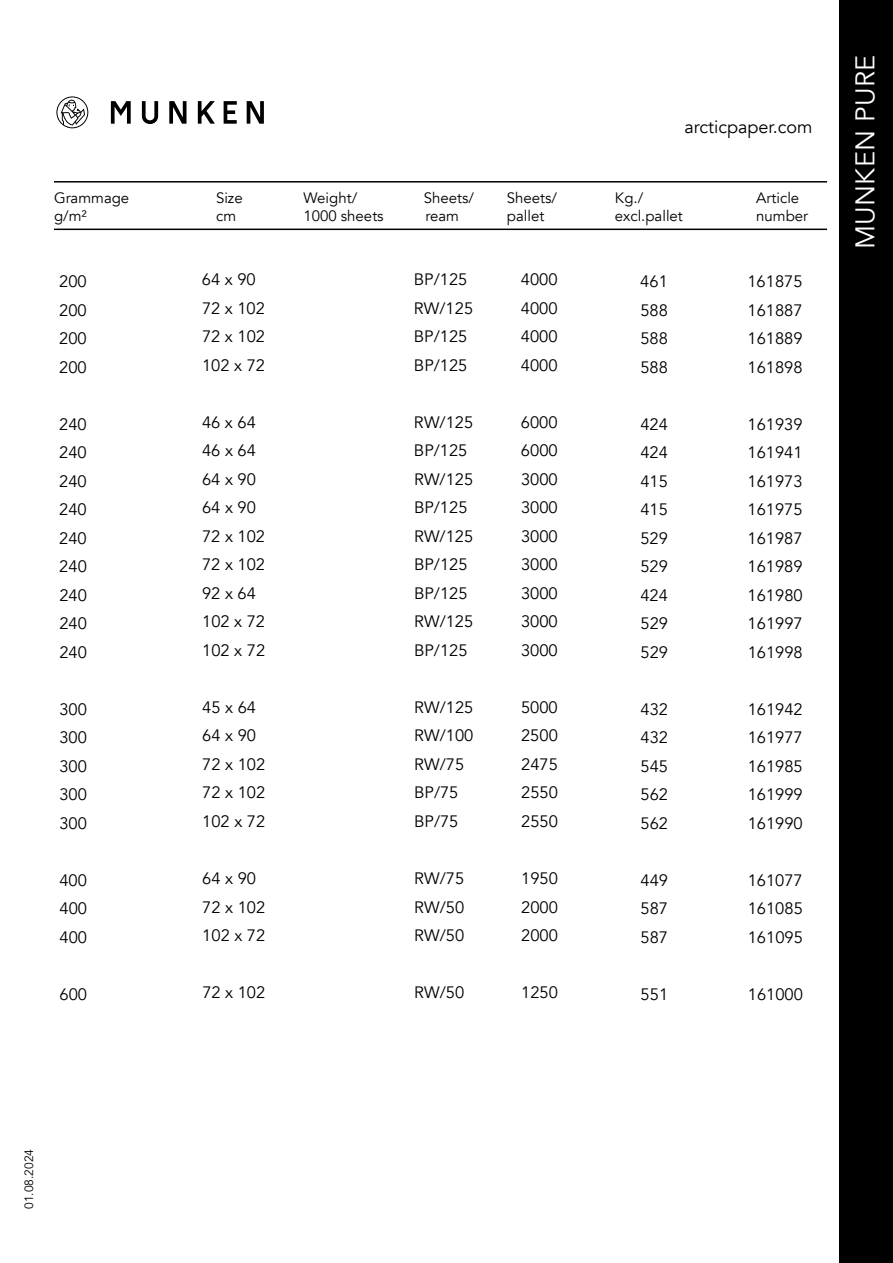
<style>
.page{position:relative;width:893px;height:1263px;background:#fff}
.page>*{position:absolute;margin:0;border:0;box-sizing:border-box;transform-origin:0 0}
.t1{font:27px "Avenir";letter-spacing:.01em;color:#fff}
.t2{font:18px "Avenir";color:#000}
.t3{font:16.5px "Avenir";color:#000}
.t4{font:15px "Avenir";color:#000}
.t5{font:12px "Avenir";color:#000}
</style>
<div class="page">
<div style="left:839px;top:0;width:54px;height:1263px;background:#000"></div>
<hr style="left:0;top:0;width:1px;height:1263px;background:#000">
<hr style="left:54px;top:181px;width:773px;height:2px;background:#000">
<hr style="left:54px;top:229px;width:773px;height:1px;background:#000">
<svg style="left:142px;top:101px;width:122px;height:23px"></svg>
<svg style="left:111px;top:101px;width:20px;height:23px"></svg>
<svg style="left:56px;top:96px;width:32px;height:32px"></svg>
<p class="t2" style="left:685px;top:116px;width:129px">arcticpaper.com</p>
<p class="t4" style="left:54px;top:189px;width:77px">Grammage</p>
<p class="t4" style="left:216px;top:189px;width:28px">Size</p>
<p class="t4" style="left:303px;top:189px;width:55px">Weight/</p>
<p class="t4" style="left:424px;top:189px;width:52px">Sheets/</p>
<p class="t4" style="left:507px;top:189px;width:52px">Sheets/</p>
<p class="t4" style="left:615px;top:189px;width:30px">Kg./</p>
<p class="t4" style="left:756px;top:189px;width:45px">Article</p>
<p class="t4" style="left:54px;top:207px;width:34px">g/m²</p>
<p class="t4" style="left:216px;top:207px;width:22px">cm</p>
<p class="t4" style="left:303px;top:207px;width:82px">1000 sheets</p>
<p class="t4" style="left:425px;top:207px;width:35px">ream</p>
<p class="t4" style="left:507px;top:207px;width:39px">pallet</p>
<p class="t4" style="left:615px;top:207px;width:70px">excl.pallet</p>
<p class="t4" style="left:756px;top:207px;width:53px">number</p>
<p class="t3" style="left:59px;top:272px;width:29px">200</p>
<p class="t3" style="left:202px;top:270px;width:55px">64 x 90</p>
<p class="t3" style="left:414px;top:270px;width:55px">BP/125</p>
<p class="t3" style="left:521px;top:270px;width:38px">4000</p>
<p class="t3" style="left:640px;top:272px;width:29px">461</p>
<p class="t3" style="left:747px;top:272px;width:57px">161875</p>
<p class="t3" style="left:59px;top:300px;width:29px">200</p>
<p class="t3" style="left:202px;top:298px;width:64px">72 x 102</p>
<p class="t3" style="left:414px;top:298px;width:61px">RW/125</p>
<p class="t3" style="left:521px;top:298px;width:38px">4000</p>
<p class="t3" style="left:640px;top:300px;width:29px">588</p>
<p class="t3" style="left:747px;top:300px;width:57px">161887</p>
<p class="t3" style="left:59px;top:329px;width:29px">200</p>
<p class="t3" style="left:202px;top:327px;width:64px">72 x 102</p>
<p class="t3" style="left:414px;top:327px;width:55px">BP/125</p>
<p class="t3" style="left:521px;top:327px;width:38px">4000</p>
<p class="t3" style="left:640px;top:329px;width:29px">588</p>
<p class="t3" style="left:747px;top:329px;width:57px">161889</p>
<p class="t3" style="left:59px;top:357px;width:29px">200</p>
<p class="t3" style="left:202px;top:355px;width:64px">102 x 72</p>
<p class="t3" style="left:414px;top:355px;width:55px">BP/125</p>
<p class="t3" style="left:521px;top:355px;width:38px">4000</p>
<p class="t3" style="left:640px;top:357px;width:29px">588</p>
<p class="t3" style="left:747px;top:357px;width:57px">161898</p>
<p class="t3" style="left:59px;top:414px;width:29px">240</p>
<p class="t3" style="left:202px;top:412px;width:55px">46 x 64</p>
<p class="t3" style="left:414px;top:412px;width:61px">RW/125</p>
<p class="t3" style="left:521px;top:412px;width:38px">6000</p>
<p class="t3" style="left:640px;top:414px;width:29px">424</p>
<p class="t3" style="left:747px;top:414px;width:57px">161939</p>
<p class="t3" style="left:59px;top:443px;width:29px">240</p>
<p class="t3" style="left:202px;top:441px;width:55px">46 x 64</p>
<p class="t3" style="left:414px;top:441px;width:55px">BP/125</p>
<p class="t3" style="left:521px;top:441px;width:38px">6000</p>
<p class="t3" style="left:640px;top:443px;width:29px">424</p>
<p class="t3" style="left:747px;top:443px;width:57px">161941</p>
<p class="t3" style="left:59px;top:471px;width:29px">240</p>
<p class="t3" style="left:202px;top:469px;width:55px">64 x 90</p>
<p class="t3" style="left:414px;top:469px;width:61px">RW/125</p>
<p class="t3" style="left:521px;top:469px;width:38px">3000</p>
<p class="t3" style="left:640px;top:471px;width:29px">415</p>
<p class="t3" style="left:748px;top:471px;width:57px">161973</p>
<p class="t3" style="left:59px;top:500px;width:29px">240</p>
<p class="t3" style="left:202px;top:498px;width:55px">64 x 90</p>
<p class="t3" style="left:414px;top:498px;width:55px">BP/125</p>
<p class="t3" style="left:521px;top:498px;width:38px">3000</p>
<p class="t3" style="left:640px;top:500px;width:29px">415</p>
<p class="t3" style="left:748px;top:500px;width:57px">161975</p>
<p class="t3" style="left:59px;top:528px;width:29px">240</p>
<p class="t3" style="left:202px;top:526px;width:64px">72 x 102</p>
<p class="t3" style="left:414px;top:526px;width:61px">RW/125</p>
<p class="t3" style="left:521px;top:526px;width:38px">3000</p>
<p class="t3" style="left:640px;top:528px;width:29px">529</p>
<p class="t3" style="left:748px;top:528px;width:57px">161987</p>
<p class="t3" style="left:59px;top:557px;width:29px">240</p>
<p class="t3" style="left:202px;top:555px;width:64px">72 x 102</p>
<p class="t3" style="left:414px;top:555px;width:55px">BP/125</p>
<p class="t3" style="left:521px;top:555px;width:38px">3000</p>
<p class="t3" style="left:640px;top:557px;width:29px">529</p>
<p class="t3" style="left:748px;top:557px;width:57px">161989</p>
<p class="t3" style="left:59px;top:585px;width:29px">240</p>
<p class="t3" style="left:202px;top:583px;width:55px">92 x 64</p>
<p class="t3" style="left:414px;top:583px;width:55px">BP/125</p>
<p class="t3" style="left:521px;top:583px;width:38px">3000</p>
<p class="t3" style="left:640px;top:585px;width:29px">424</p>
<p class="t3" style="left:748px;top:585px;width:57px">161980</p>
<p class="t3" style="left:59px;top:614px;width:29px">240</p>
<p class="t3" style="left:202px;top:612px;width:64px">102 x 72</p>
<p class="t3" style="left:414px;top:612px;width:61px">RW/125</p>
<p class="t3" style="left:521px;top:612px;width:38px">3000</p>
<p class="t3" style="left:640px;top:614px;width:29px">529</p>
<p class="t3" style="left:748px;top:614px;width:57px">161997</p>
<p class="t3" style="left:59px;top:642px;width:29px">240</p>
<p class="t3" style="left:202px;top:640px;width:64px">102 x 72</p>
<p class="t3" style="left:414px;top:640px;width:55px">BP/125</p>
<p class="t3" style="left:521px;top:640px;width:38px">3000</p>
<p class="t3" style="left:640px;top:642px;width:29px">529</p>
<p class="t3" style="left:748px;top:642px;width:57px">161998</p>
<p class="t3" style="left:59px;top:699px;width:29px">300</p>
<p class="t3" style="left:202px;top:697px;width:55px">45 x 64</p>
<p class="t3" style="left:414px;top:697px;width:61px">RW/125</p>
<p class="t3" style="left:521px;top:697px;width:38px">5000</p>
<p class="t3" style="left:640px;top:699px;width:29px">432</p>
<p class="t3" style="left:748px;top:699px;width:57px">161942</p>
<p class="t3" style="left:59px;top:728px;width:29px">300</p>
<p class="t3" style="left:202px;top:726px;width:55px">64 x 90</p>
<p class="t3" style="left:414px;top:726px;width:61px">RW/100</p>
<p class="t3" style="left:521px;top:726px;width:38px">2500</p>
<p class="t3" style="left:640px;top:728px;width:29px">432</p>
<p class="t3" style="left:748px;top:728px;width:57px">161977</p>
<p class="t3" style="left:59px;top:756px;width:29px">300</p>
<p class="t3" style="left:202px;top:754px;width:64px">72 x 102</p>
<p class="t3" style="left:414px;top:754px;width:52px">RW/75</p>
<p class="t3" style="left:521px;top:754px;width:38px">2475</p>
<p class="t3" style="left:641px;top:756px;width:29px">545</p>
<p class="t3" style="left:748px;top:756px;width:57px">161985</p>
<p class="t3" style="left:59px;top:785px;width:29px">300</p>
<p class="t3" style="left:202px;top:783px;width:64px">72 x 102</p>
<p class="t3" style="left:414px;top:783px;width:46px">BP/75</p>
<p class="t3" style="left:521px;top:783px;width:38px">2550</p>
<p class="t3" style="left:641px;top:785px;width:29px">562</p>
<p class="t3" style="left:748px;top:785px;width:57px">161999</p>
<p class="t3" style="left:59px;top:813px;width:29px">300</p>
<p class="t3" style="left:202px;top:811px;width:64px">102 x 72</p>
<p class="t3" style="left:414px;top:811px;width:46px">BP/75</p>
<p class="t3" style="left:521px;top:811px;width:38px">2550</p>
<p class="t3" style="left:641px;top:813px;width:29px">562</p>
<p class="t3" style="left:748px;top:813px;width:57px">161990</p>
<p class="t3" style="left:59px;top:870px;width:29px">400</p>
<p class="t3" style="left:202px;top:868px;width:55px">64 x 90</p>
<p class="t3" style="left:414px;top:868px;width:52px">RW/75</p>
<p class="t3" style="left:521px;top:868px;width:38px">1950</p>
<p class="t3" style="left:641px;top:870px;width:29px">449</p>
<p class="t3" style="left:748px;top:870px;width:57px">161077</p>
<p class="t3" style="left:59px;top:899px;width:29px">400</p>
<p class="t3" style="left:202px;top:897px;width:64px">72 x 102</p>
<p class="t3" style="left:414px;top:897px;width:52px">RW/50</p>
<p class="t3" style="left:521px;top:897px;width:38px">2000</p>
<p class="t3" style="left:641px;top:899px;width:29px">587</p>
<p class="t3" style="left:748px;top:899px;width:57px">161085</p>
<p class="t3" style="left:60px;top:927px;width:29px">400</p>
<p class="t3" style="left:202px;top:925px;width:64px">102 x 72</p>
<p class="t3" style="left:414px;top:925px;width:52px">RW/50</p>
<p class="t3" style="left:521px;top:925px;width:38px">2000</p>
<p class="t3" style="left:641px;top:927px;width:29px">587</p>
<p class="t3" style="left:748px;top:927px;width:57px">161095</p>
<p class="t3" style="left:60px;top:984px;width:29px">600</p>
<p class="t3" style="left:202px;top:982px;width:64px">72 x 102</p>
<p class="t3" style="left:414px;top:982px;width:52px">RW/50</p>
<p class="t3" style="left:521px;top:982px;width:38px">1250</p>
<p class="t3" style="left:641px;top:984px;width:29px">551</p>
<p class="t3" style="left:748px;top:984px;width:57px">161000</p>
<h1 class="t1" style="left:849px;top:249px;width:195px;rotate:-90deg">MUNKEN PURE</h1>
<p class="t5" style="left:22px;top:1209px;width:62px;rotate:-90deg">01.08.2024</p>
</div>
